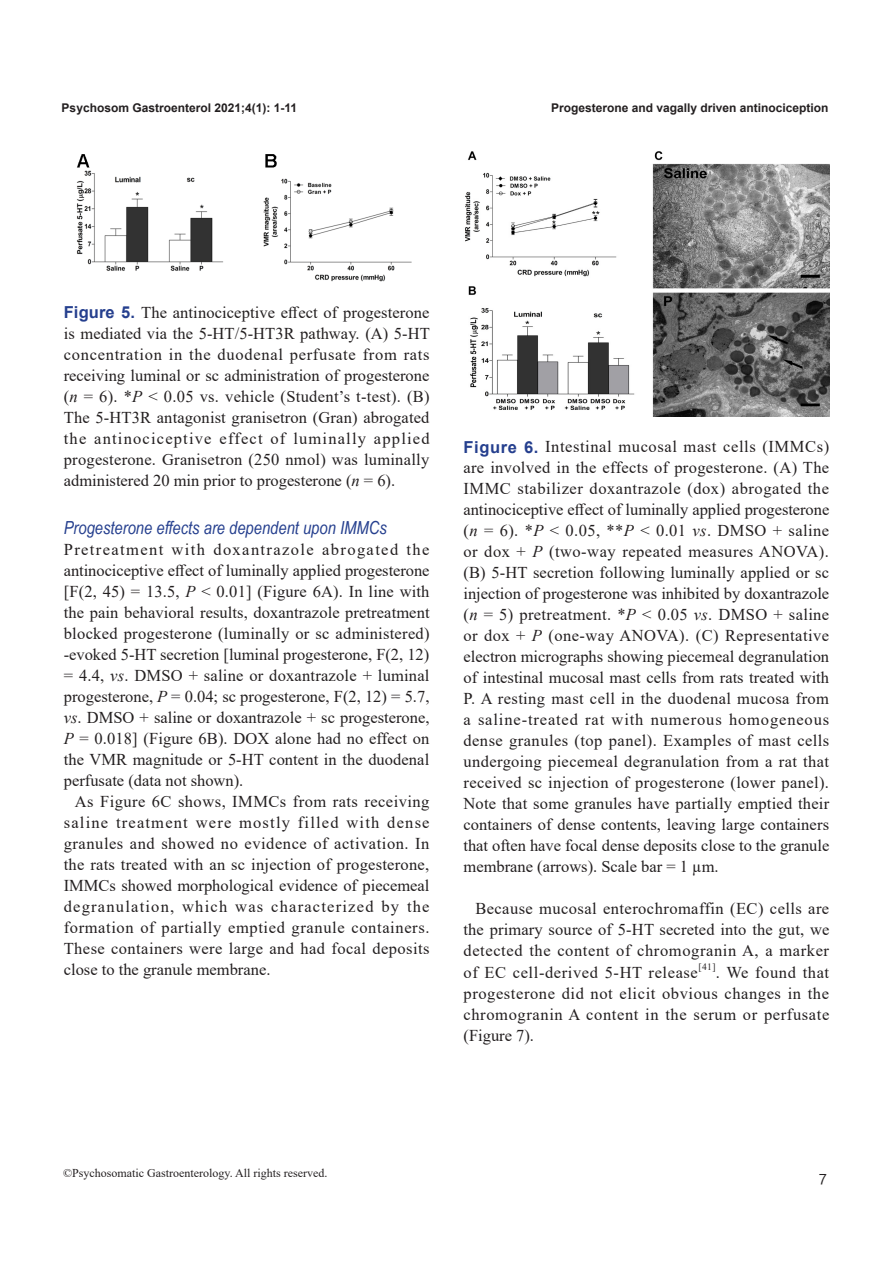
<style>
.page{position:relative;width:893px;height:1263px;background:#fff}
.page>*{position:absolute;margin:0;border:0;box-sizing:border-box;transform-origin:0 0}
.标题二{font:italic 18px "Arial Narrow";color:#253f8e}
.正文{font:16.5px/21px "Times New Roman";letter-spacing:.005em;color:#231f20;text-align:justify}
.t1{font:13.5px "FZLTHK GBK1 0";color:#231f20}
.t2{font:700 12px "Arial";color:#231f20}
.t3{font:12px "Times New Roman";color:#231f20}
.正文-2{font:9.6px "Times New Roman";color:#231f20}
.s1{font-family:"Arial";font-weight:700;color:#253f8e}
.s2{font-style:italic}
</style>
<div class="page">
<img style="left:76px;top:154px;width:336px;height:128px">
<img style="left:465px;top:151px;width:364px;height:266px">
<p class="t2" style="left:62px;top:100px;width:237px">Psychosom Gastroenterol 2021;4(1): 1-11</p>
<p class="t2" style="left:551px;top:100px;width:279px">Progesterone and vagally driven antinociception</p>
<p class="正文" style="left:64px;top:301px;width:368px"><span class="s1">Figure 5.</span> The antinociceptive effect of progesterone is mediated via the 5-HT/5-HT3R pathway. (A) 5-HT concentration in the duodenal perfusate from rats receiving luminal or sc administration of progesterone (<span class="s2">n</span> = 6). *<span class="s2">P</span> &lt; 0.05 vs. vehicle (Student’s t-test). (B)<br>The 5-HT3R antagonist granisetron (Gran) abrogated the antinociceptive effect of luminally applied progesterone. Granisetron (250 nmol) was luminally administered 20 min prior to progesterone (<span class="s2">n</span> = 6).</p>
<p class="标题二" style="left:64px;top:515px;width:324px">Progesterone effects are dependent upon IMMCs</p>
<p class="正文" style="left:64px;top:539px;width:367px">Pretreatment with doxantrazole abrogated the antinociceptive effect of luminally applied progesterone [F(2, 45) = 13.5, <span class="s2">P</span> &lt; 0.01] (Figure 6A). In line with the pain behavioral results, doxantrazole pretreatment blocked progesterone (luminally or sc administered) -evoked 5-HT secretion [luminal progesterone, F(2, 12) = 4.4, <span class="s2">vs</span>. DMSO + saline or doxantrazole + luminal progesterone, <span class="s2">P</span> = 0.04; sc progesterone, F(2, 12) = 5.7, <span class="s2">vs</span>. DMSO + saline or doxantrazole + sc progesterone, <span class="s2">P</span> = 0.018] (Figure 6B). DOX alone had no effect on the VMR magnitude or 5-HT content in the duodenal perfusate (data not shown).</p>
<p class="正文" style="left:64px;top:791px;width:367px;text-indent:11px">As Figure 6C shows, IMMCs from rats receiving saline treatment were mostly filled with dense granules and showed no evidence of activation. In the rats treated with an sc injection of progesterone, IMMCs showed morphological evidence of piecemeal degranulation, which was characterized by the formation of partially emptied granule containers.<br>These containers were large and had focal deposits close to the granule membrane.</p>
<p class="正文" style="left:463px;top:436px;width:367px"><span class="s1">Figure 6.</span> Intestinal mucosal mast cells (IMMCs) are involved in the effects of progesterone. (A) The IMMC stabilizer doxantrazole (dox) abrogated the antinociceptive effect of luminally applied progesterone (<span class="s2">n</span> = 6). *<span class="s2">P</span> &lt; 0.05, **<span class="s2">P</span> &lt; 0.01 <span class="s2">vs</span>. DMSO + saline or dox + <span class="s2">P</span> (two-way repeated measures ANOVA). (B) 5-HT secretion following luminally applied or sc injection of progesterone was inhibited by doxantrazole (<span class="s2">n</span> = 5) pretreatment. *<span class="s2">P</span> &lt; 0.05 <span class="s2">vs</span>. DMSO + saline or dox + <span class="s2">P</span> (one-way ANOVA). (C) Representative electron micrographs showing piecemeal degranulation of intestinal mucosal mast cells from rats treated with P. A resting mast cell in the duodenal mucosa from a saline-treated rat with numerous homogeneous dense granules (top panel). Examples of mast cells undergoing piecemeal degranulation from a rat that received sc injection of progesterone (lower panel).<br>Note that some granules have partially emptied their containers of dense contents, leaving large containers that often have focal dense deposits close to the granule membrane (arrows). Scale bar = 1 µm.</p>
<p class="正文" style="left:463px;top:898px;width:367px;text-indent:12px">Because mucosal enterochromaffin (EC) cells are the primary source of 5-HT secreted into the gut, we detected the content of chromogranin A, a marker of EC cell-derived 5-HT release</p>
<p class="正文-2" style="left:698px;top:960px;width:19px">[41]</p>
<p class="正文" style="left:463px;top:961px;width:367px;text-indent:252px">. We found that progesterone did not elicit obvious changes in the chromogranin A content in the serum or perfusate (Figure 7).</p>
<p class="t3" style="left:63px;top:1165px;width:266px">©Psychosomatic Gastroenterology. All rights reserved.</p>
<p class="t1" style="left:819px;top:1172px;width:10px">7</p>
</div>
